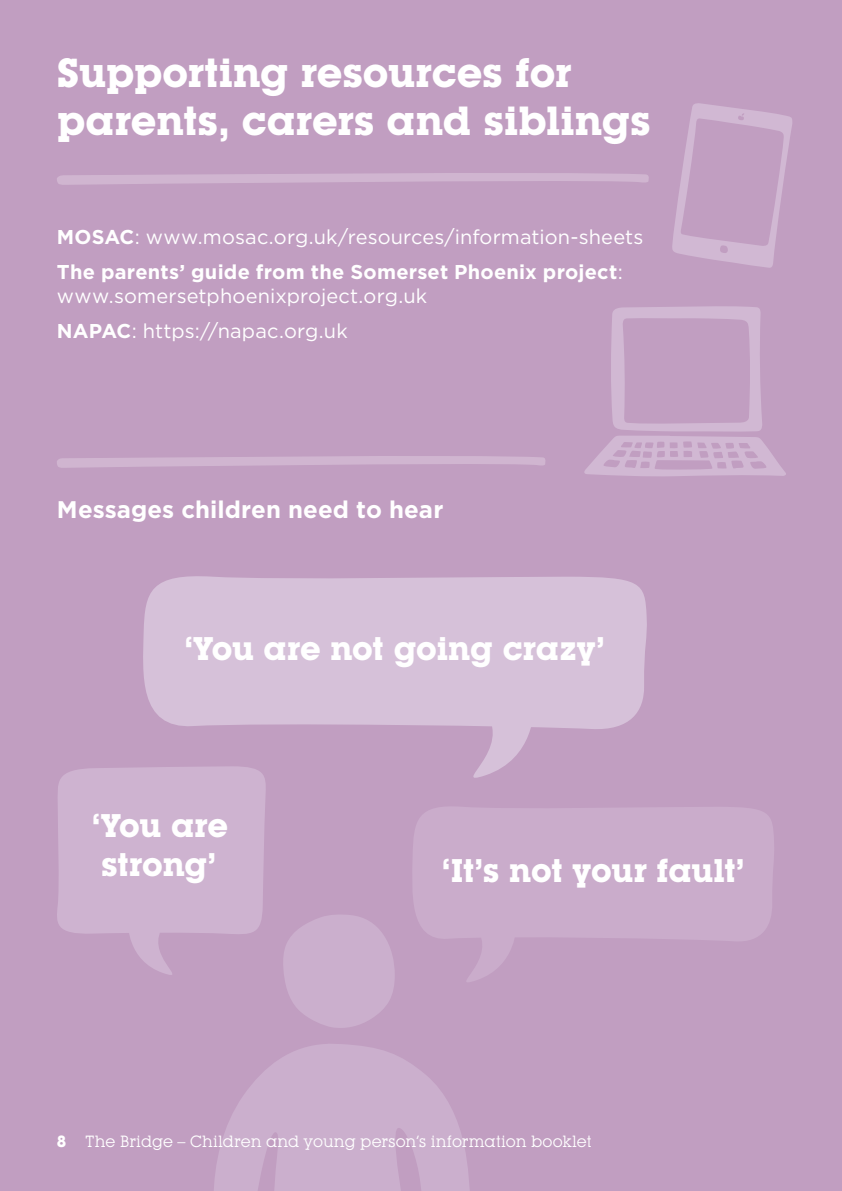
<style>
.page{position:relative;width:842px;height:1191px;background:#c19ec1}
.page>*{position:absolute;margin:0;border:0;box-sizing:border-box;transform-origin:0 0}
.t1{font:700 40px/48px "Lubalin Graph IT Cby BT";letter-spacing:-.005em;color:#fff}
.t2{font:700 32.2px/38.6px "Lubalin Graph IT Cby BT";letter-spacing:-.005em;color:#fff}
.t3{font:700 24px "Gotham HTF";letter-spacing:.005em;color:#fff}
.t4{font:700 20px/35.4px "Gotham HTF";letter-spacing:.01em;color:#fff}
.t5{font:20px/35.4px "Gotham HTF";letter-spacing:.01em;color:#fff}
.t6{font:16px "Lubalin Graph IT Cby BT";letter-spacing:.005em;color:#fff}
.s1{font-weight:400}
.s2{font-weight:700}
</style>
<div class="page">
<svg style="left:57px;top:173px;width:592px;height:12px"></svg>
<svg style="left:473px;top:731px;width:57px;height:47px"></svg>
<div style="left:143px;top:576px;width:504px;height:155px;background:#d6c1d9"></div>
<svg style="left:57px;top:766px;width:209px;height:209px"></svg>
<svg style="left:467px;top:943px;width:46px;height:39px"></svg>
<div style="left:413px;top:807px;width:361px;height:136px;background:#caaccb"></div>
<svg style="left:672px;top:103px;width:120px;height:165px"></svg>
<svg style="left:584px;top:306px;width:202px;height:170px"></svg>
<svg style="left:57px;top:456px;width:488px;height:12px"></svg>
<svg style="left:283px;top:915px;width:112px;height:113px"></svg>
<svg style="left:214px;top:1044px;width:256px;height:147px"></svg>
<h1 class="t1" style="left:57px;top:49px;width:595px">Supporting resources for parents, carers and siblings</h1>
<p class="t4" style="left:57px;top:218px;width:588px">MOSAC<span class="s1">: www.mosac.org.uk/resources/information-sheets<br></span>The parents’ guide from the Somerset Phoenix project<span class="s1">:</span></p>
<p class="t5" style="left:57px;top:278px;width:372px">www.somersetphoenixproject.org.uk<br><span class="s2">NAPAC</span>: https://napac.org.uk</p>
<p class="t3" style="left:57px;top:495px;width:388px">Messages children need to hear</p>
<h2 class="t2" style="left:185px;top:629px;width:421px">‘You are not going crazy’</h2>
<h2 class="t2" style="left:92px;top:806px;width:138px">‘You are strong’</h2>
<h2 class="t2" style="left:442px;top:851px;width:304px">‘It’s not your fault’</h2>
<p class="t6" style="left:57px;top:1131px;width:537px"><span class="s2">8</span> The Bridge – Children and young person’s information booklet</p>
</div>
